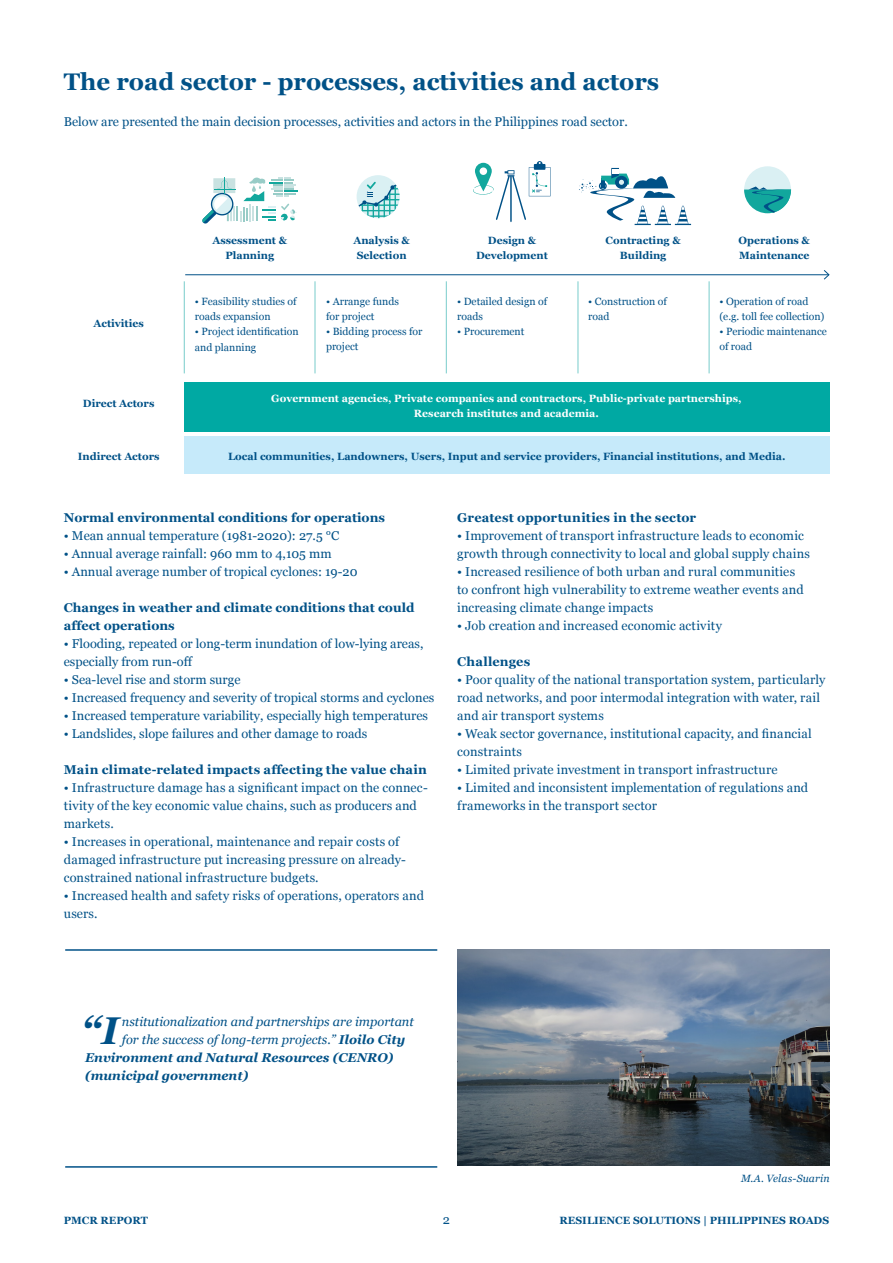
<style>
.page{position:relative;width:893px;height:1263px;background:#fff}
.page>*{position:absolute;margin:0;border:0;box-sizing:border-box;transform-origin:0 0}
.leipis{font:italic 700 38.7px "Georgia";color:#005187}
.valiotsikko_iso{font:700 24px "Georgia";color:#005187}
.leipis-2{font:12.75px/18px "Georgia";color:#005187}
.leipis-3{font:700 12.75px/18px "Georgia";color:#005187}
.leipis-4{font:italic 12.75px "Georgia";color:#005187}
.leipis-5{font:italic 700 12.75px "Georgia";color:#005187}
.Graphs_text{font:10.5px/15px "Georgia";color:#005187}
.leipis-6{font:700 10.5px "Georgia";color:#005187}
.Graphs_headings{font:700 10.5px "Georgia";color:#005187}
.leipis-7{font:700 10.5px/15px "Georgia";color:#fff;text-align:center}
.leipis-8{font:10.5px/15px "Georgia";color:#005187}
.image_credit{font:italic 10.5px "Georgia";letter-spacing:.01em;color:#005187}
.s1{font-weight:700}
</style>
<div class="page">
<div style="left:184px;top:383px;width:645px;height:49px;background:#00a9a3"></div>
<div style="left:184px;top:436px;width:645px;height:38px;background:#c6eafa"></div>
<hr style="left:184px;top:281px;width:1px;height:92px;background:#78cccb">
<hr style="left:315px;top:281px;width:1px;height:92px;background:#78cccb">
<hr style="left:446px;top:281px;width:1px;height:92px;background:#78cccb">
<hr style="left:578px;top:281px;width:1px;height:92px;background:#78cccb">
<hr style="left:709px;top:281px;width:1px;height:92px;background:#78cccb">
<hr style="left:185px;top:274px;width:644px;height:1px;background:#005187">
<svg style="left:824px;top:270px;width:5px;height:10px"></svg>
<div style="left:357px;top:175px;width:43px;height:43px;background:#daf0f3;border-radius:50%"></div>
<svg style="left:357px;top:182px;width:43px;height:36px"></svg>
<svg style="left:473px;top:161px;width:77px;height:61px"></svg>
<div style="left:744px;top:166px;width:47px;height:47px;background:#daf0f3;border-radius:50%"></div>
<svg style="left:744px;top:187px;width:47px;height:26px"></svg>
<svg style="left:202px;top:178px;width:95px;height:46px"></svg>
<svg style="left:579px;top:168px;width:112px;height:57px"></svg>
<hr style="left:65px;top:949px;width:372px;height:2px;background:#005187">
<hr style="left:65px;top:1166px;width:372px;height:2px;background:#005187">
<img style="left:457px;top:950px;width:372px;height:215px">
<p class="valiotsikko_iso" style="left:64px;top:64px;width:597px">The road sector - processes, activities and actors</p>
<p class="leipis-2" style="left:64px;top:112px;width:566px">Below are presented the main decision processes, activities and actors in the Philippines road sector.</p>
<p class="Graphs_headings" style="left:94px;top:315px;width:52px">Activities</p>
<p class="Graphs_headings" style="left:212px;top:233px;width:76px">Assessment &amp;</p>
<p class="Graphs_headings" style="left:225px;top:248px;width:50px">Planning</p>
<p class="leipis-8" style="left:195px;top:294px;width:103px">• Feasibility studies of roads expansion</p>
<p class="leipis-8" style="left:195px;top:324px;width:105px">• Project identification and planning</p>
<p class="Graphs_headings" style="left:353px;top:233px;width:58px">Analysis &amp;</p>
<p class="Graphs_headings" style="left:357px;top:248px;width:51px">Selection</p>
<p class="Graphs_text" style="left:326px;top:293px;width:74px">• Arrange funds for project</p>
<p class="Graphs_text" style="left:326px;top:323px;width:98px">• Bidding process for project</p>
<p class="Graphs_headings" style="left:488px;top:233px;width:50px">Design &amp;</p>
<p class="Graphs_headings" style="left:476px;top:248px;width:74px">Development</p>
<p class="Graphs_text" style="left:457px;top:294px;width:92px">• Detailed design of roads</p>
<p class="Graphs_text" style="left:457px;top:324px;width:69px">• Procurement</p>
<p class="Graphs_headings" style="left:606px;top:233px;width:77px">Contracting &amp;</p>
<p class="Graphs_headings" style="left:620px;top:248px;width:48px">Building</p>
<p class="Graphs_text" style="left:588px;top:294px;width:80px">• Construction of road</p>
<p class="Graphs_headings" style="left:738px;top:233px;width:73px">Operations &amp;</p>
<p class="Graphs_headings" style="left:739px;top:248px;width:72px">Maintenance</p>
<p class="Graphs_text" style="left:719px;top:294px;width:107px">• Operation of road (e.g. toll fee collection)</p>
<p class="Graphs_text" style="left:719px;top:324px;width:109px">• Periodic maintenance of road</p>
<p class="Graphs_headings" style="left:83px;top:395px;width:73px">Direct Actors</p>
<p class="leipis-7" style="left:271px;top:390px;width:472px">Government agencies, Private companies and contractors, Public-private partnerships,<br>Research institutes and academia.</p>
<p class="Graphs_headings" style="left:78px;top:448px;width:83px">Indirect Actors</p>
<p class="leipis-6" style="left:228px;top:448px;width:559px">Local communities, Landowners, Users, Input and service providers, Financial institutions, and Media.</p>
<p class="leipis-3" style="left:64px;top:508px;width:323px">Normal environmental conditions for operations</p>
<p class="leipis-2" style="left:64px;top:526px;width:277px">• Mean annual temperature (1981-2020): 27.5 °C</p>
<p class="leipis-2" style="left:64px;top:544px;width:269px">• Annual average rainfall: 960 mm to 4,105 mm</p>
<p class="leipis-2" style="left:64px;top:562px;width:295px">• Annual average number of tropical cyclones: 19-20</p>
<p class="leipis-3" style="left:64px;top:598px;width:352px">Changes in weather and climate conditions that could affect operations</p>
<p class="leipis-2" style="left:64px;top:634px;width:361px">• Flooding, repeated or long-term inundation of low-lying areas, especially from run-off</p>
<p class="leipis-2" style="left:64px;top:670px;width:178px">• Sea-level rise and storm surge</p>
<p class="leipis-2" style="left:64px;top:688px;width:372px">• Increased frequency and severity of tropical storms and cyclones</p>
<p class="leipis-2" style="left:64px;top:706px;width:366px">• Increased temperature variability, especially high temperatures</p>
<p class="leipis-2" style="left:64px;top:724px;width:305px">• Landslides, slope failures and other damage to roads</p>
<p class="leipis-3" style="left:64px;top:760px;width:365px">Main climate-related impacts affecting the value chain</p>
<p class="leipis-2" style="left:64px;top:778px;width:365px">• Infrastructure damage has a significant impact on the connec&shy;tivity of the key economic value chains, such as producers and markets.</p>
<p class="leipis-2" style="left:64px;top:832px;width:343px">• Increases in operational, maintenance and repair costs of damaged infrastructure put increasing pressure on already&shy;constrained national infrastructure budgets.</p>
<p class="leipis-2" style="left:64px;top:886px;width:362px">• Increased health and safety risks of operations, operators and users.</p>
<p class="leipis-3" style="left:457px;top:508px;width:241px">Greatest opportunities in the sector</p>
<p class="leipis-2" style="left:457px;top:526px;width:354px">• Improvement of transport infrastructure leads to economic growth through connectivity to local and global supply chains</p>
<p class="leipis-2" style="left:457px;top:562px;width:348px">• Increased resilience of both urban and rural communities to confront high vulnerability to extreme weather events and increasing climate change impacts</p>
<p class="leipis-2" style="left:457px;top:616px;width:266px">• Job creation and increased economic activity</p>
<p class="leipis-3" style="left:457px;top:652px;width:75px">Challenges</p>
<p class="leipis-2" style="left:457px;top:670px;width:370px">• Poor quality of the national transportation system, particularly road networks, and poor intermodal integration with water, rail and air transport systems</p>
<p class="leipis-2" style="left:457px;top:724px;width:356px">• Weak sector governance, institutional capacity, and financial constraints</p>
<p class="leipis-2" style="left:457px;top:760px;width:322px">• Limited private investment in transport infrastructure</p>
<p class="leipis-2" style="left:457px;top:778px;width:353px">• Limited and inconsistent implementation of regulations and frameworks in the transport sector</p>
<p class="leipis" style="left:81px;top:1002px;width:39px">“I</p>
<p class="leipis-4" style="left:122px;top:1012px;width:293px">nstitutionalization and partnerships are important</p>
<p class="leipis-4" style="left:122px;top:1030px;width:285px">for the success of long-term projects.” <span class="s1">Iloilo City</span></p>
<p class="leipis-5" style="left:85px;top:1048px;width:310px">Environment and Natural Resources (CENRO)</p>
<p class="leipis-5" style="left:85px;top:1066px;width:165px">(municipal government)</p>
<p class="image_credit" style="left:741px;top:1171px;width:90px">M.A. Velas-Suarin</p>
<p class="leipis-6" style="left:64px;top:1212px;width:86px">PMCR REPORT</p>
<p class="leipis-2" style="left:443px;top:1210px;width:9px">2</p>
<p class="leipis-6" style="left:560px;top:1212px;width:271px">RESILIENCE SOLUTIONS | PHILIPPINES ROADS</p>
</div>
